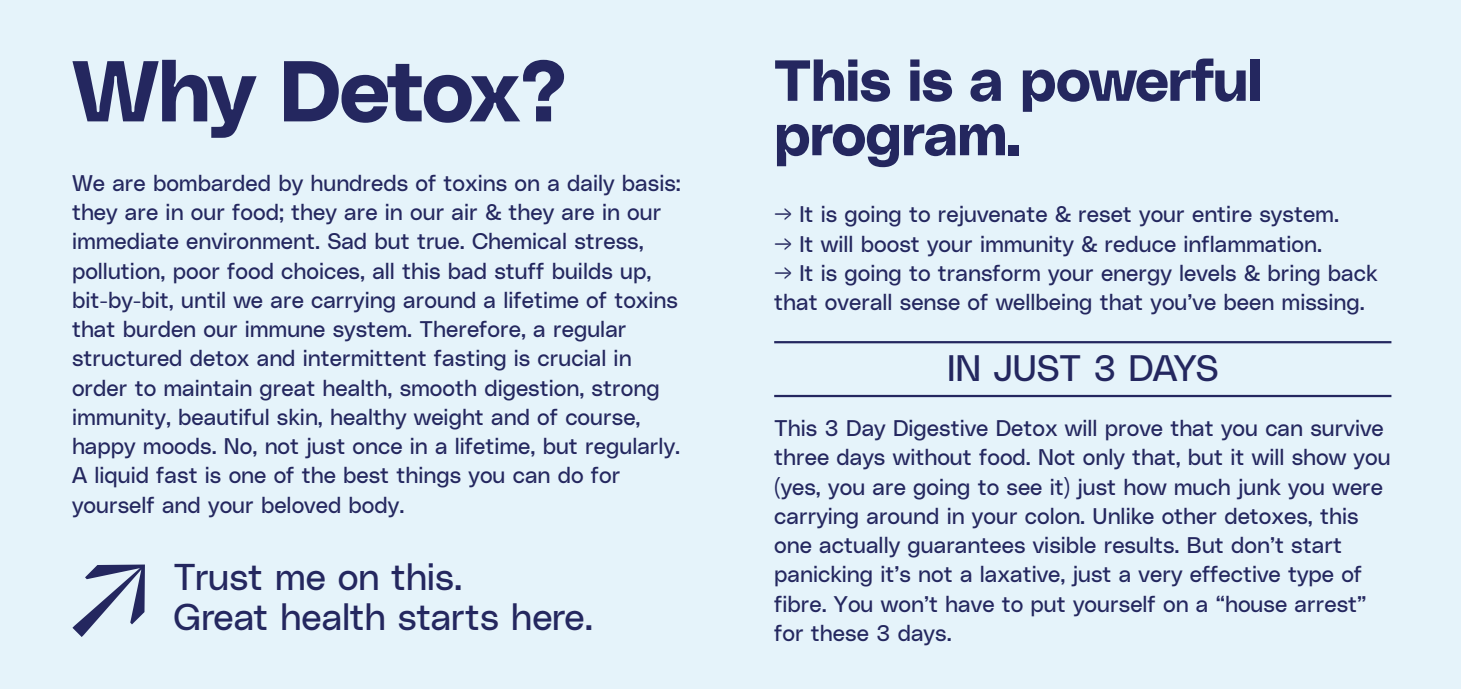
<style>
.page{position:relative;width:1461px;height:689px;background:#e5f3fa}
.page>*{position:absolute;margin:0;border:0;box-sizing:border-box;transform-origin:0 0}
.t1{font:85.5px "Poly Sans Bulky";letter-spacing:-.02em;color:#24275f}
.t2{font:57.38px/54.4px "Poly Sans Bulky";letter-spacing:-.01em;color:#24275f}
.t3{font:37.12px/39.6px "Poly Sans Neutral";letter-spacing:-.005em;color:#24275f}
.t4{font:36.68px "Poly Sans Neutral";letter-spacing:-.015em;color:#24275f}
.t5{font:22.5px/29.2px "Poly Sans Neutral";color:#24275f}
</style>
<div class="page">
<svg style="left:72px;top:564px;width:73px;height:73px"></svg>
<hr style="left:774px;top:341px;width:617px;height:2px;background:#24275f">
<hr style="left:774px;top:395px;width:617px;height:2px;background:#24275f">
<h1 class="t1" style="left:72px;top:25px;width:496px">Why Detox?</h1>
<p class="t5" style="left:72px;top:167px;width:610px">We are bombarded by hundreds of toxins on a daily basis: they are in our food; they are in our air &amp; they are in our immediate environment. Sad but true. Chemical stress, pollution, poor food choices, all this bad stuff builds up, bit-by-bit, until we are carrying around a lifetime of toxins that burden our immune system. Therefore, a regular structured detox and intermittent fasting is crucial in order to maintain great health, smooth digestion, strong immunity, beautiful skin, healthy weight and of course, happy moods. No, not just once in a lifetime, but regularly.<br>A liquid fast is one of the best things you can do for yourself and your beloved body.</p>
<h3 class="t3" style="left:173px;top:554px;width:421px">Trust me on this.<br>Great health starts here.</h3>
<h2 class="t2" style="left:774px;top:49px;width:490px">This is a powerful program.</h2>
<p class="t5" style="left:774px;top:198px;width:566px">→ It is going to rejuvenate &amp; reset your entire system.</p>
<p class="t5" style="left:774px;top:227px;width:549px">→ It will boost your immunity &amp; reduce inflammation.</p>
<p class="t5" style="left:774px;top:257px;width:605px">→ It is going to transform your energy levels &amp; bring back that overall sense of wellbeing that you’ve been missing.</p>
<h3 class="t4" style="left:947px;top:341px;width:273px">IN JUST 3 DAYS</h3>
<p class="t5" style="left:774px;top:412px;width:618px">This 3 Day Digestive Detox will prove that you can survive three days without food. Not only that, but it will show you (yes, you are going to see it) just how much junk you were carrying around in your colon. Unlike other detoxes, this one actually guarantees visible results. But don’t start panicking it’s not a laxative, just a very effective type of fibre. You won’t have to put yourself on a “house arrest” for these 3 days.</p>
</div>
